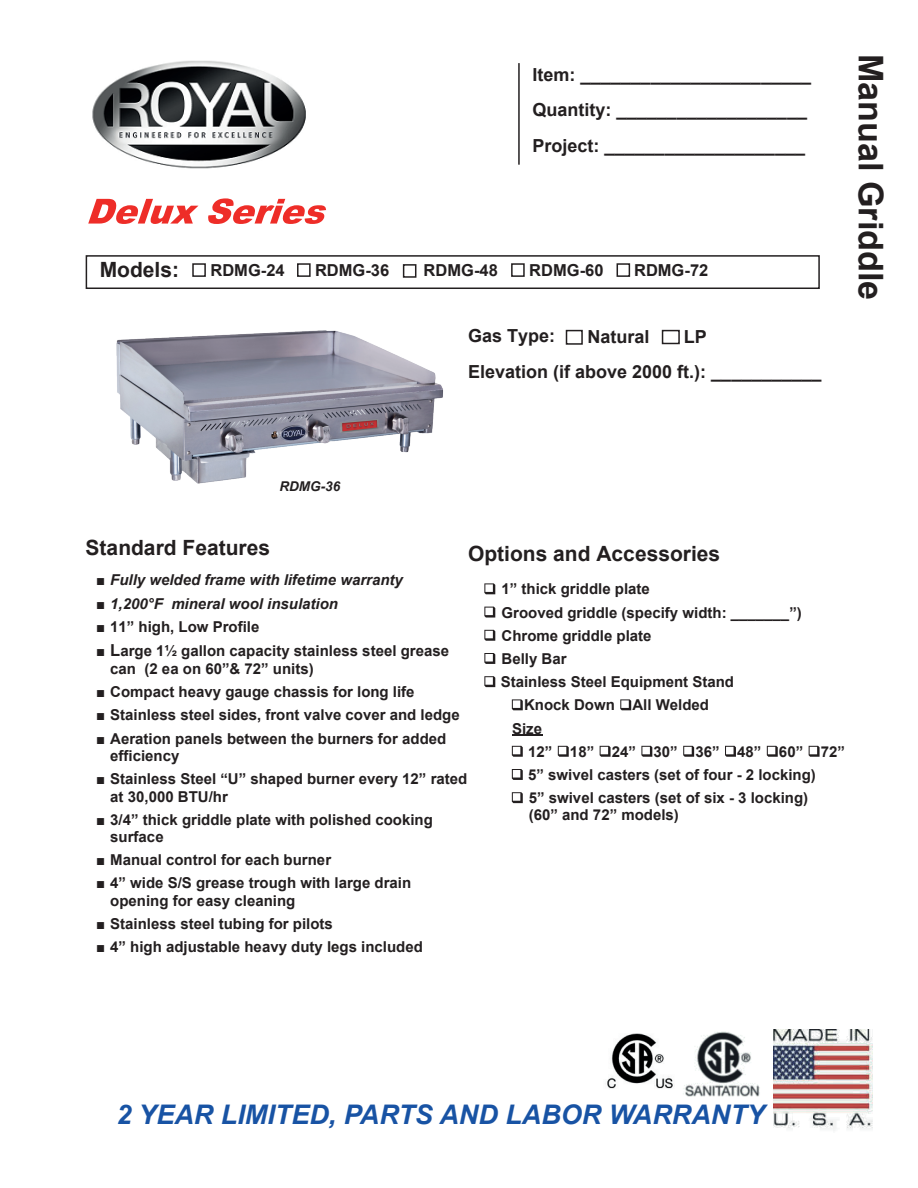
<style>
.page{position:relative;width:918px;height:1188px;background:#fff}
.page>*{position:absolute;margin:0;border:0;box-sizing:border-box;transform-origin:0 0}
.t1{font:700 34.05px "Arial";color:#231f20}
.t2{font:italic 700 27px "Arial";color:#1853a4}
.t3{font:700 21px "Arial";color:#231f20}
.t4{font:700 18px/35.7px "Arial";color:#231f20}
.t5{font:700 16.5px "Arial";color:#231f20}
.t6{font:700 15px/17.2px "Arial";color:#231f20}
.t7{font:italic 700 15px "Arial";color:#231f20}
.t8{font:italic 700 13.5px "Arial";color:#231f20}
.s1{font-family:"Times New Roman"}
.s2{font-size:16.5px}
</style>
<div class="page">
<svg style="left:88px;top:199px;width:110px;height:25px"></svg>
<svg style="left:208px;top:198px;width:118px;height:26px"></svg>
<hr style="left:518px;top:63px;width:2px;height:102px;background:#231f20">
<div style="left:86px;top:255px;width:734px;height:34px;border:2px solid #231f20"></div>
<svg style="left:484px;top:583px;width:11px;height:11px"></svg>
<svg style="left:484px;top:607px;width:11px;height:11px"></svg>
<svg style="left:484px;top:630px;width:11px;height:11px"></svg>
<svg style="left:484px;top:653px;width:11px;height:11px"></svg>
<svg style="left:484px;top:676px;width:11px;height:11px"></svg>
<svg style="left:512px;top:699px;width:11px;height:11px"></svg>
<svg style="left:620px;top:699px;width:11px;height:11px"></svg>
<hr style="left:512px;top:734px;width:30px;height:2px;background:#231f20">
<svg style="left:512px;top:746px;width:11px;height:11px"></svg>
<svg style="left:558px;top:746px;width:11px;height:11px"></svg>
<svg style="left:600px;top:746px;width:11px;height:11px"></svg>
<svg style="left:641px;top:746px;width:11px;height:11px"></svg>
<svg style="left:683px;top:746px;width:11px;height:11px"></svg>
<svg style="left:725px;top:746px;width:11px;height:11px"></svg>
<svg style="left:767px;top:746px;width:11px;height:11px"></svg>
<svg style="left:809px;top:746px;width:11px;height:11px"></svg>
<svg style="left:512px;top:769px;width:11px;height:11px"></svg>
<svg style="left:512px;top:792px;width:11px;height:11px"></svg>
<img style="left:116px;top:330px;width:327px;height:154px">
<img style="left:92px;top:60px;width:214px;height:109px">
<img style="left:774px;top:1029px;width:99px;height:102px">
<div style="left:192px;top:263px;width:14px;height:14px;border:2px solid #231f20"></div>
<div style="left:297px;top:263px;width:14px;height:14px;border:2px solid #231f20"></div>
<div style="left:403px;top:264px;width:13px;height:14px;border:2px solid #231f20"></div>
<div style="left:511px;top:263px;width:14px;height:14px;border:2px solid #231f20"></div>
<div style="left:617px;top:263px;width:13px;height:14px;border:2px solid #231f20"></div>
<img style="left:683px;top:1031px;width:77px;height:66px">
<div style="left:566px;top:330px;width:17px;height:15px;border:2px solid #231f20"></div>
<div style="left:662px;top:330px;width:18px;height:14px;border:2px solid #231f20"></div>
<img style="left:605px;top:1033px;width:68px;height:56px">
<h3 class="t3" style="left:100px;top:262px;width:81px">Models:</h3>
<p class="t4" style="left:532px;top:58px;width:280px">Item: _______________________<br>Quantity: ___________________<br>Project: ____________________</p>
<h1 class="t1" style="left:884px;top:54px;width:248px;rotate:90deg">Manual Griddle</h1>
<p class="t5" style="left:210px;top:264px;width:76px">RDMG-24</p>
<p class="t5" style="left:315px;top:264px;width:76px">RDMG-36</p>
<p class="t5" style="left:424px;top:264px;width:76px">RDMG-48</p>
<p class="t5" style="left:529px;top:264px;width:76px">RDMG-60</p>
<p class="t5" style="left:634px;top:264px;width:76px">RDMG-72</p>
<p class="t4" style="left:468px;top:320px;width:355px">Gas Type:<br>Elevation (if above 2000 ft.): ___________</p>
<p class="t4" style="left:587px;top:320px;width:64px">Natural</p>
<p class="t4" style="left:684px;top:321px;width:24px">LP</p>
<p class="t8" style="left:279px;top:481px;width:62px">RDMG-36</p>
<h3 class="t3" style="left:86px;top:539px;width:186px">Standard Features</h3>
<p class="t7" style="left:96px;top:574px;width:308px"><span class="s1">■</span> Fully welded frame with lifetime warranty</p>
<p class="t7" style="left:96px;top:598px;width:243px"><span class="s1">■</span> 1,200°F mineral wool insulation</p>
<p class="t6" style="left:96px;top:619px;width:165px"><span class="s1">■</span> 11” high, Low Profile</p>
<p class="t6" style="left:110px;top:644px;width:340px;text-indent:-14px"><span class="s1">■</span> <span class="s2">L</span>arge 1½ gallon capacity stainless steel grease can (2 ea on 60”&amp; 72” units)</p>
<p class="t6" style="left:96px;top:685px;width:320px"><span class="s1">■</span> Compact heavy gauge chassis for long life</p>
<p class="t6" style="left:96px;top:708px;width:365px"><span class="s1">■</span> Stainless steel sides, front valve cover and ledge</p>
<p class="t6" style="left:110px;top:731px;width:338px;text-indent:-14px"><span class="s1">■</span> Aeration panels between the burners for added efficiency</p>
<p class="t6" style="left:110px;top:772px;width:359px;text-indent:-14px"><span class="s1">■</span> Stainless Steel “U” shaped burner every 12” rated at 30,000 BTU/hr</p>
<p class="t6" style="left:110px;top:812px;width:324px;text-indent:-14px"><span class="s1">■</span> 3/4” thick griddle plate with polished cooking surface</p>
<p class="t6" style="left:96px;top:853px;width:236px"><span class="s1">■</span> Manual control for each burner</p>
<p class="t6" style="left:110px;top:876px;width:303px;text-indent:-14px"><span class="s1">■</span> 4” wide S/S grease trough with large drain opening for easy cleaning</p>
<p class="t6" style="left:96px;top:916px;width:238px"><span class="s1">■</span> Stainless steel tubing for pilots</p>
<p class="t6" style="left:96px;top:940px;width:328px"><span class="s1">■</span> 4” high adjustable heavy duty legs included</p>
<h3 class="t3" style="left:468px;top:545px;width:254px">Options and Accessories</h3>
<p class="t6" style="left:502px;top:582px;width:150px">1” thick griddle plate</p>
<p class="t6" style="left:502px;top:605px;width:302px">Grooved griddle (specify width: _______”)</p>
<p class="t6" style="left:502px;top:628px;width:152px">Chrome griddle plate</p>
<p class="t6" style="left:502px;top:651px;width:67px">Belly Bar</p>
<p class="t6" style="left:501px;top:675px;width:235px">Stainless Steel Equipment Stand</p>
<p class="t6" style="left:524px;top:698px;width:187px">Knock Down All Welded</p>
<p class="t6" style="left:512px;top:721px;width:32px">Size</p>
<p class="t6" style="left:528px;top:744px;width:318px">12” 18” 24” 30” 36” 48” 60” 72”</p>
<p class="t6" style="left:528px;top:767px;width:289px">5” swivel casters (set of four - 2 locking)</p>
<p class="t6" style="left:529px;top:791px;width:281px">5” swivel casters (set of six - 3 locking)</p>
<p class="t6" style="left:529px;top:808px;width:152px">(60” and 72” models)</p>
<h2 class="t2" style="left:116px;top:1104px;width:650px">2 YEAR LIMITED, PARTS AND LABOR WARRANTY</h2>
</div>
